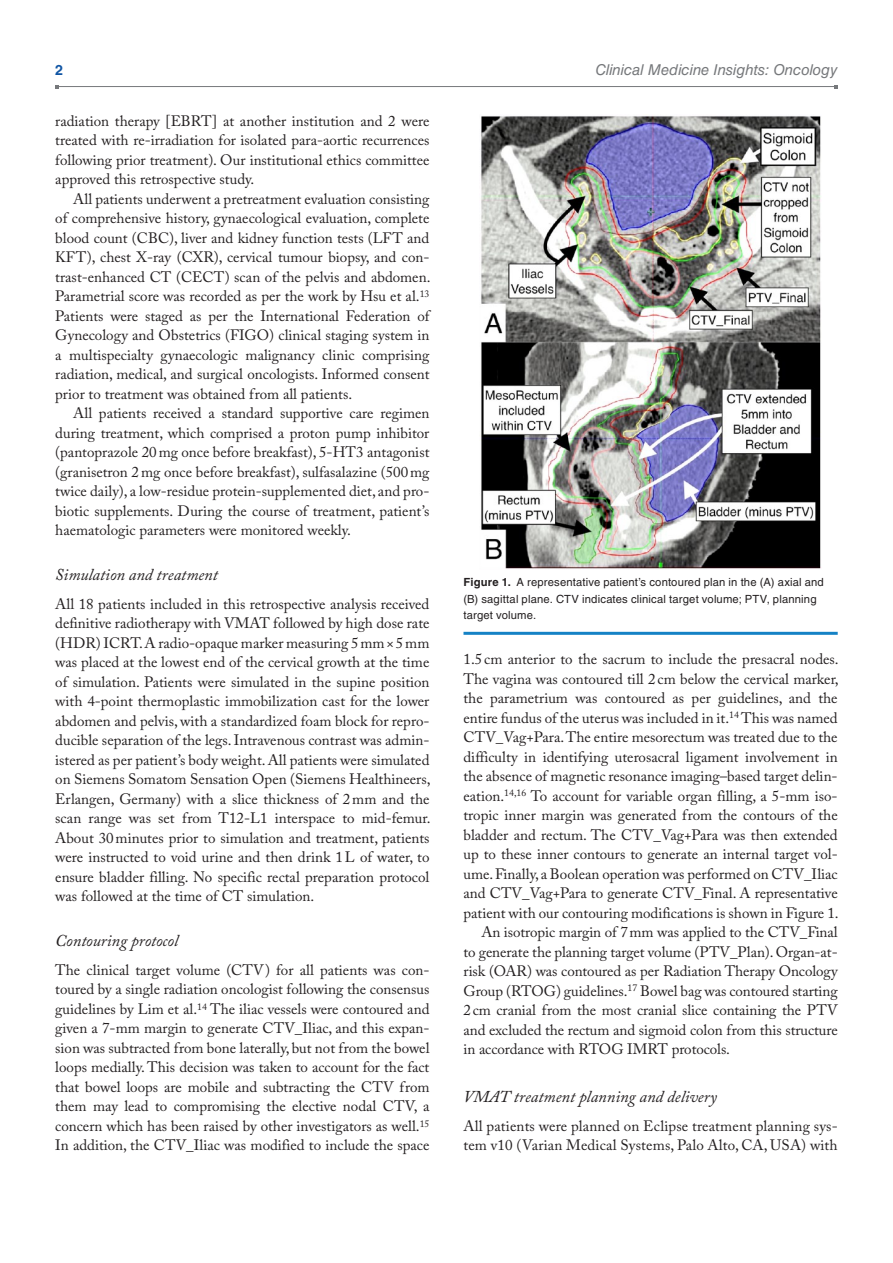
<style>
.page{position:relative;width:893px;height:1263px;background:#fff}
.page>*{position:absolute;margin:0;border:0;box-sizing:border-box;transform-origin:0 0}
.t1{font:italic 16.5px "Adobe Caslon Pro";color:#231f20}
.t2{font:15px/19.5px "Adobe Caslon Pro";color:#231f20;text-align:justify}
.t3{font:italic 15px "Helvetica LT Std";letter-spacing:-.005em;color:#76787b}
.t4{font:700 14.25px "Helvetica LT Std";color:#1055a4}
.t5{font:11.25px/16.5px "Helvetica LT Std";letter-spacing:.015em;color:#231f20}
.s1{font-weight:700}
</style>
<div class="page">
<hr style="left:57px;top:86px;width:779px;height:1px;background:#76787b">
<hr style="left:463px;top:632px;width:375px;height:3px;background:#1582c5">
<img style="left:481px;top:116px;width:340px;height:453px">
<p class="t4" style="left:55px;top:61px;width:9px">2</p>
<p class="t3" style="left:595px;top:61px;width:244px">Clinical Medicine Insights: Oncology</p>
<p class="t2" style="left:55px;top:111px;width:376px">radiation therapy [EBRT] at another institution and 2 were treated with re-irradiation for isolated para-aortic recurrences following prior treatment). Our institutional ethics committee approved this retrospective study.</p>
<p class="t2" style="left:55px;top:189px;width:377px;text-indent:18px">All patients underwent a pretreatment evaluation consisting of comprehensive history, gynaecological evaluation, complete blood count (CBC), liver and kidney function tests (LFT and KFT), chest X-ray (CXR), cervical tumour biopsy, and con&shy;trast-enhanced CT (CECT) scan of the pelvis and abdomen.<br>Parametrial score was recorded as per the work by Hsu et al.<sup>13<br></sup>Patients were staged as per the International Federation of Gynecology and Obstetrics (FIGO) clinical staging system in a multispecialty gynaecologic malignancy clinic comprising radiation, medical, and surgical oncologists. Informed consent prior to treatment was obtained from all patients.</p>
<p class="t2" style="left:55px;top:403px;width:376px;text-indent:18px">All patients received a standard supportive care regimen during treatment, which comprised a proton pump inhibitor (pantoprazole 20mg once before breakfast), 5-HT3 antagonist (granisetron 2mg once before breakfast), sulfasalazine (500mg twice daily), a low-residue protein-supplemented diet, and pro&shy;biotic supplements. During the course of treatment, patient’s haematologic parameters were monitored weekly.</p>
<p class="t1" style="left:55px;top:565px;width:164px">Simulation and treatment</p>
<p class="t2" style="left:55px;top:594px;width:377px">All 18 patients included in this retrospective analysis received definitive radiotherapy with VMAT followed by high dose rate (HDR) ICRT. A radio-opaque marker measuring 5mm×5mm was placed at the lowest end of the cervical growth at the time of simulation. Patients were simulated in the supine position with 4-point thermoplastic immobilization cast for the lower abdomen and pelvis, with a standardized foam block for repro&shy;ducible separation of the legs. Intravenous contrast was admin&shy;istered as per patient’s body weight. All patients were simulated on Siemens Somatom Sensation Open (Siemens Healthineers, Erlangen, Germany) with a slice thickness of 2mm and the scan range was set from T12-L1 interspace to mid-femur.<br>About 30minutes prior to simulation and treatment, patients were instructed to void urine and then drink 1L of water, to ensure bladder filling. No specific rectal preparation protocol was followed at the time of CT simulation.</p>
<p class="t1" style="left:55px;top:931px;width:124px">Contouring protocol</p>
<p class="t2" style="left:55px;top:960px;width:376px">The clinical target volume (CTV) for all patients was con&shy;toured by a single radiation oncologist following the consensus guidelines by Lim et al.<sup>14</sup> The iliac vessels were contoured and given a 7-mm margin to generate CTV_Iliac, and this expan&shy;sion was subtracted from bone laterally, but not from the bowel loops medially. This decision was taken to account for the fact that bowel loops are mobile and subtracting the CTV from them may lead to compromising the elective nodal CTV, a concern which has been raised by other investigators as well.<sup>15<br></sup>In addition, the CTV_Iliac was modified to include the space</p>
<p class="t5" style="left:463px;top:574px;width:362px"><span class="s1">Figure 1.</span> A representative patient’s contoured plan in the (A) axial and (B) sagittal plane. CTV indicates clinical target volume; PTV, planning target volume.</p>
<p class="t2" style="left:463px;top:649px;width:377px">1.5cm anterior to the sacrum to include the presacral nodes.</p>
<p class="t2" style="left:463px;top:669px;width:377px">The vagina was contoured till 2 cm below the cervical marker,</p>
<p class="t2" style="left:463px;top:688px;width:376px">the parametrium was contoured as per guidelines, and the</p>
<p class="t2" style="left:463px;top:708px;width:376px">entire fundus of the uterus was included in it.<sup>14</sup> This was named</p>
<p class="t2" style="left:463px;top:727px;width:376px">CTV_Vag+Para. The entire mesorectum was treated due to the</p>
<p class="t2" style="left:463px;top:747px;width:376px">difficulty in identifying uterosacral ligament involvement in</p>
<p class="t2" style="left:463px;top:766px;width:376px">the absence of magnetic resonance imaging–based target delin-</p>
<p class="t2" style="left:463px;top:786px;width:376px">eation.<sup>14,16</sup> To account for variable organ filling, a 5-mm iso-</p>
<p class="t2" style="left:463px;top:805px;width:376px">tropic inner margin was generated from the contours of the</p>
<p class="t2" style="left:463px;top:825px;width:376px">bladder and rectum. The CTV_Vag+Para was then extended</p>
<p class="t2" style="left:463px;top:844px;width:376px">up to these inner contours to generate an internal target vol-</p>
<p class="t2" style="left:463px;top:864px;width:376px">ume. Finally, a Boolean operation was performed on CTV_Iliac</p>
<p class="t2" style="left:463px;top:883px;width:376px">and CTV_Vag+Para to generate CTV_Final. A representative</p>
<p class="t2" style="left:463px;top:903px;width:377px">patient with our contouring modifications is shown in Figure 1.</p>
<p class="t2" style="left:481px;top:922px;width:358px">An isotropic margin of 7mm was applied to the CTV_Final</p>
<p class="t2" style="left:463px;top:942px;width:376px">to generate the planning target volume (PTV_Plan). Organ-at-</p>
<p class="t2" style="left:463px;top:961px;width:376px">risk (OAR) was contoured as per Radiation Therapy Oncology</p>
<p class="t2" style="left:463px;top:981px;width:376px">Group (RTOG) guidelines.<sup>17</sup> Bowel bag was contoured starting</p>
<p class="t2" style="left:463px;top:1000px;width:376px">2cm cranial from the most cranial slice containing the PTV</p>
<p class="t2" style="left:463px;top:1020px;width:376px">and excluded the rectum and sigmoid colon from this structure</p>
<p class="t2" style="left:463px;top:1039px;width:268px">in accordance with RTOG IMRT protocols.</p>
<p class="t1" style="left:463px;top:1087px;width:255px">VMAT treatment planning and delivery</p>
<p class="t2" style="left:463px;top:1116px;width:376px">All patients were planned on Eclipse treatment planning sys&shy;tem v10 (Varian Medical Systems, Palo Alto, CA, USA) with</p>
</div>
